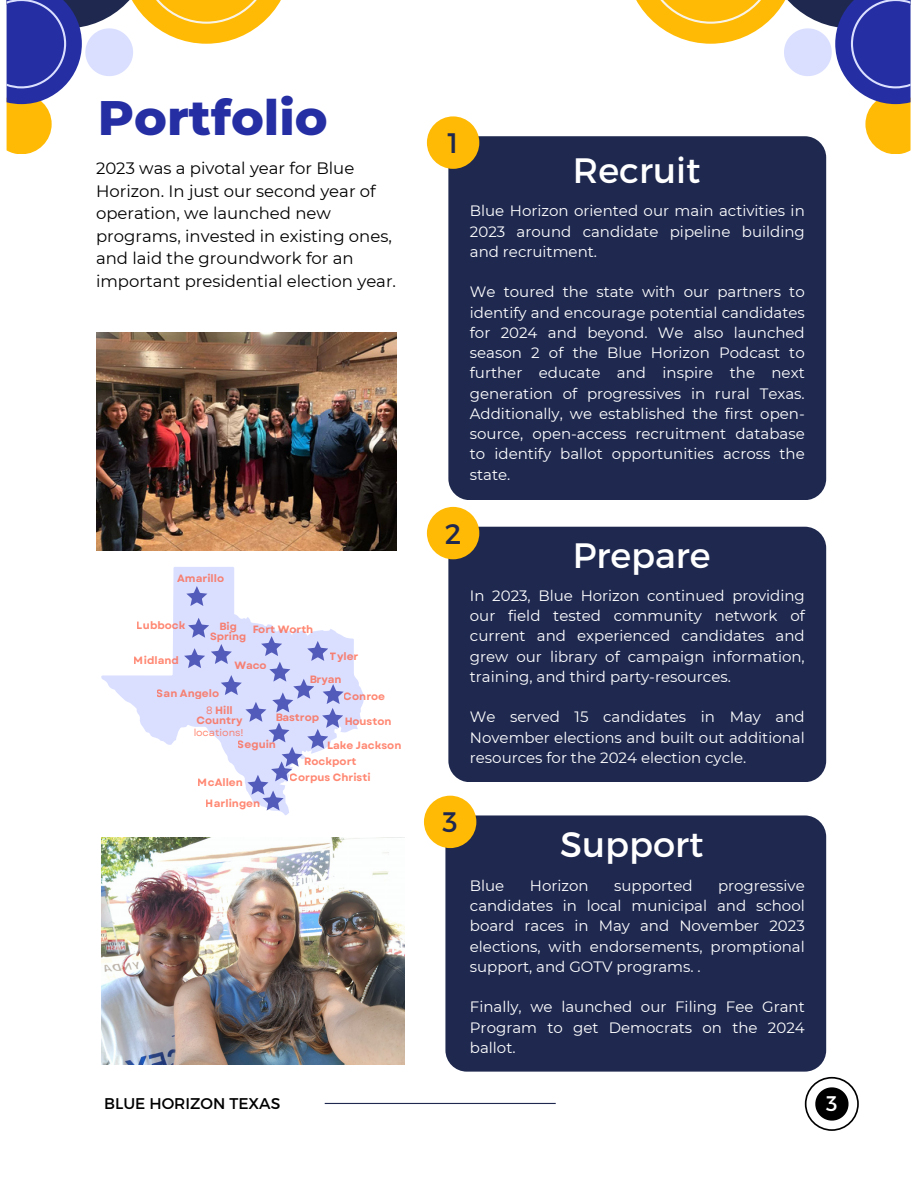
<style>
.page{position:relative;width:918px;height:1188px;background:#fff}
.page>*{position:absolute;margin:0;border:0;box-sizing:border-box;transform-origin:0 0}
.t1{font:800 49.35px "Montserrat";color:#252fa3}
.t2{font:35.25px "Montserrat";color:#fff}
.t3{font:28.2px "Montserrat";color:#1f2950}
.t4{font:21.15px "Montserrat";color:#fff}
.t5{font:16.5px/22.5px "Montserrat";color:#000}
.t6{font:15.45px "Montserrat";color:#000}
.t7{font:15px/20.2px "Montserrat";color:#fff;text-align:justify}
.t8{font:700 10.65px/15.5px "Garet";color:#ff6044}
.t9{font:700 10.5px/10.5px "Garet";color:#ff6044;text-align:center}
.t10{font:9.9px "Garet";color:#ff6044}
.s1{font-weight:400}
</style>
<div class="page">
<div style="left:448px;top:136px;width:378px;height:364px;background:#1f2950;border-radius:21px"></div>
<div style="left:448px;top:527px;width:378px;height:255px;background:#1f2950;border-radius:21px"></div>
<svg style="left:427px;top:116px;width:52px;height:53px"></svg>
<svg style="left:427px;top:507px;width:52px;height:52px"></svg>
<svg style="left:625px;top:0;width:286px;height:154px"></svg>
<svg style="left:7px;top:0;width:274px;height:154px"></svg>
<svg style="left:805px;top:1077px;width:54px;height:54px"></svg>
<hr style="left:325px;top:1103px;width:231px;height:1px;background:#1f2950">
<div style="left:445px;top:815px;width:381px;height:257px;background:#1f2950;border-radius:21px"></div>
<svg style="left:424px;top:796px;width:52px;height:52px"></svg>
<img style="left:96px;top:333px;width:300px;height:217px">
<img style="left:102px;top:838px;width:302px;height:227px">
<svg style="left:101px;top:567px;width:263px;height:248px"></svg>
<svg style="left:186px;top:586px;width:21px;height:20px"></svg>
<svg style="left:184px;top:618px;width:159px;height:193px"></svg>
<p class="t1" style="left:98px;top:87px;width:231px">Portfolio</p>
<p class="t5" style="left:96px;top:157px;width:302px">2023 was a pivotal year for Blue Horizon. In just our second year of operation, we launched new programs, invested in existing ones, and laid the groundwork for an important presidential election year.</p>
<p class="t8" style="left:177px;top:570px;width:48px">Amarillo</p>
<p class="t8" style="left:137px;top:618px;width:50px">Lubbock</p>
<p class="t8" style="left:134px;top:652px;width:46px">Midland</p>
<p class="t9" style="left:210px;top:621px;width:38px">Big<br>Spring</p>
<p class="t8" style="left:252px;top:621px;width:63px">Fort Worth</p>
<p class="t8" style="left:234px;top:657px;width:34px">Waco</p>
<p class="t8" style="left:330px;top:648px;width:30px">Tyler</p>
<p class="t8" style="left:309px;top:671px;width:34px">Bryan</p>
<p class="t8" style="left:157px;top:685px;width:64px">San Angelo</p>
<p class="t8" style="left:196px;top:705px;width:47px;line-height:10.5px;text-align:center"><span class="s1">8</span> Hill<br>Country</p>
<p class="t10" style="left:193px;top:726px;width:52px">locations!</p>
<p class="t8" style="left:275px;top:709px;width:46px">Bastrop</p>
<p class="t8" style="left:344px;top:689px;width:43px">Conroe</p>
<p class="t8" style="left:344px;top:713px;width:49px">Houston</p>
<p class="t8" style="left:238px;top:737px;width:40px">Seguin</p>
<p class="t8" style="left:198px;top:775px;width:46px">McAllen</p>
<p class="t8" style="left:206px;top:796px;width:56px">Harlingen</p>
<p class="t8" style="left:304px;top:738px;width:99px;text-indent:23px">Lake Jackson<br>Rockport</p>
<p class="t8" style="left:290px;top:770px;width:82px">Corpus Christi</p>
<p class="t3" style="left:448px;top:125px;width:12px">1</p>
<h4 class="t2" style="left:573px;top:147px;width:129px">Recruit</h4>
<p class="t7" style="left:470px;top:201px;width:336px">Blue Horizon oriented our main activities in 2023 around candidate pipeline building and recruitment.</p>
<p class="t7" style="left:470px;top:282px;width:336px">We toured the state with our partners to identify and encourage potential candidates for 2024 and beyond. We also launched season 2 of the Blue Horizon Podcast to further educate and inspire the next generation of progressives in rural Texas.<br>Additionally, we established the first open&shy;source, open-access recruitment database to identify ballot opportunities across the state.</p>
<p class="t3" style="left:445px;top:515px;width:18px">2</p>
<h4 class="t2" style="left:573px;top:533px;width:139px">Prepare</h4>
<h2 class="t7" style="left:470px;top:585px;width:336px">In 2023, Blue Horizon continued providing our field tested community network of current and experienced candidates and grew our library of campaign information, training, and third party-resources.</h2>
<h4 class="t7" style="left:470px;top:707px;width:336px">We served 15 candidates in May and November elections and built out additional resources for the 2024 election cycle.</h4>
<p class="t3" style="left:443px;top:804px;width:17px">3</p>
<h5 class="t2" style="left:560px;top:821px;width:145px">Support</h5>
<h4 class="t7" style="left:470px;top:875px;width:336px;text-indent:248px">progressive candidates in local municipal and school board races in May and November 2023 elections, with endorsements, promptional support, and GOTV programs. .</h4>
<p class="t7" style="left:470px;top:997px;width:336px">Finally, we launched our Filing Fee Grant Program to get Democrats on the 2024 ballot.</p>
<h4 class="t7" style="left:470px;top:875px;width:36px">Blue</h4>
<h4 class="t7" style="left:530px;top:875px;width:60px">Horizon</h4>
<h4 class="t7" style="left:614px;top:875px;width:80px">supported</h4>
<h4 class="t6" style="left:104px;top:1093px;width:178px">BLUE HORIZON TEXAS</h4>
<h2 class="t4" style="left:826px;top:1090px;width:13px">3</h2>
</div>
